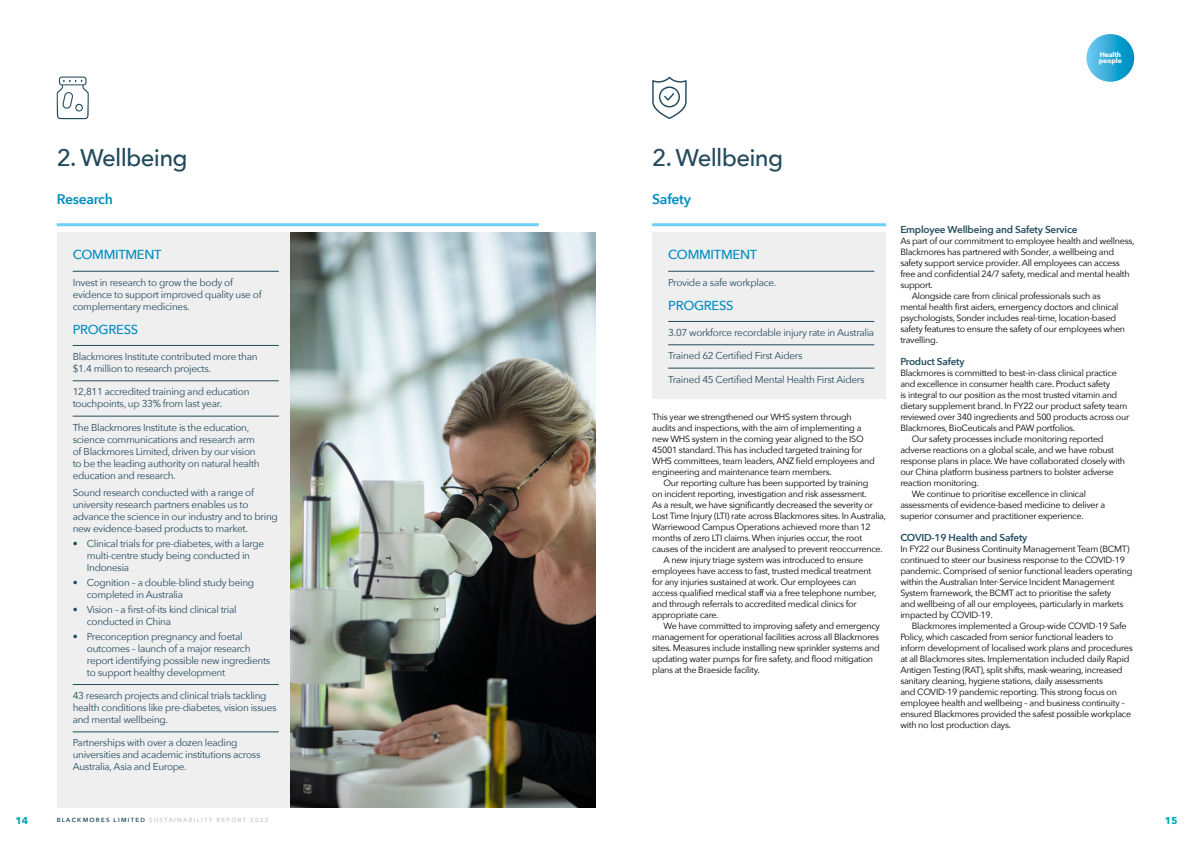
<style>
.page{position:relative;width:1191px;height:842px;background:#fff}
.page>*{position:absolute;margin:0;border:0;box-sizing:border-box;transform-origin:0 0}
.t1{font:500 24px "Avenir Next";letter-spacing:-.03em;color:#234b5d}
.t2{font:600 14px "Avenir Next";letter-spacing:-.02em;color:#008cc0}
.t3{font:500 13px "Avenir Next";letter-spacing:-.02em;color:#008cc0}
.t4{font:10px/12px "Avenir Next";letter-spacing:-.03em;color:#234b5d}
.t5{font:600 10px "Avenir Next";letter-spacing:-.02em;color:#234b5d}
.t6{font:700 10px "Avenir Next";color:#00a6b3}
.t7{font:9px/11px "Avenir Next";letter-spacing:-.03em;color:#000}
.t8{font:700 6.9px/6.2px "Avenir Next";letter-spacing:-.02em;color:#fff}
.t9{font:500 6px "Avenir Next";letter-spacing:.22em;color:#bcbec0}
.s1{font-weight:600;color:#234b5d}
</style>
<div class="page">
<svg style="left:1086px;top:34px;width:48px;height:48px;background:#30abd8"></svg>
<svg style="left:57px;top:77px;width:32px;height:42px"></svg>
<div style="left:57px;top:232px;width:234px;height:576px;background:#efeff0"></div>
<hr style="left:57px;top:223px;width:482px;height:3px;background:#6dcff6">
<hr style="left:73px;top:271px;width:206px;height:1px;background:#234b5d">
<hr style="left:73px;top:345px;width:206px;height:1px;background:#234b5d">
<hr style="left:73px;top:381px;width:206px;height:1px;background:#234b5d">
<hr style="left:73px;top:416px;width:206px;height:1px;background:#234b5d">
<hr style="left:73px;top:684px;width:206px;height:1px;background:#234b5d">
<hr style="left:73px;top:732px;width:206px;height:1px;background:#234b5d">
<div style="left:652px;top:232px;width:234px;height:167px;background:#efeff0"></div>
<hr style="left:652px;top:223px;width:234px;height:3px;background:#6dcff6">
<hr style="left:668px;top:271px;width:206px;height:1px;background:#234b5d">
<hr style="left:668px;top:321px;width:206px;height:1px;background:#234b5d">
<hr style="left:668px;top:345px;width:206px;height:1px;background:#234b5d">
<hr style="left:668px;top:368px;width:206px;height:1px;background:#234b5d">
<img style="left:291px;top:232px;width:304px;height:576px">
<svg style="left:652px;top:77px;width:34px;height:42px"></svg>
<h1 class="t1" style="left:57px;top:137px;width:133px">2. Wellbeing</h1>
<h2 class="t2" style="left:57px;top:187px;width:58px">Research</h2>
<h3 class="t3" style="left:73px;top:244px;width:90px">COMMITMENT</h3>
<p class="t4" style="left:73px;top:276px;width:190px">Invest in research to grow the body of evidence to support improved quality use of complementary medicines.</p>
<h3 class="t3" style="left:73px;top:318px;width:67px">PROGRESS</h3>
<p class="t4" style="left:73px;top:350px;width:186px">Blackmores Institute contributed more than $1.4 million to research projects.</p>
<p class="t4" style="left:73px;top:385px;width:178px">12,811 accredited training and education touchpoints, up 33% from last year.</p>
<p class="t4" style="left:73px;top:421px;width:188px">The Blackmores Institute is the education, science communications and research arm of Blackmores Limited, driven by our vision to be the leading authority on natural health education and research.</p>
<p class="t4" style="left:73px;top:486px;width:207px">Sound research conducted with a range of university research partners enables us to advance the science in our industry and to bring new evidence-based products to market.</p>
<p class="t4" style="left:87px;top:537px;width:179px;text-indent:-14px">• Clinical trials for pre-diabetes, with a large multi-centre study being conducted in<br>Indonesia</p>
<p class="t4" style="left:87px;top:576px;width:169px;text-indent:-14px">• Cognition – a double-blind study being completed in Australia</p>
<p class="t4" style="left:87px;top:603px;width:151px;text-indent:-14px">• Vision – a first-of-its kind clinical trial conducted in China</p>
<p class="t4" style="left:87px;top:630px;width:185px;text-indent:-14px">• Preconception pregnancy and foetal outcomes – launch of a major research report identifying possible new ingredients to support healthy development</p>
<p class="t4" style="left:73px;top:689px;width:205px">43 research projects and clinical trials tackling health conditions like pre-diabetes, vision issues and mental wellbeing.</p>
<p class="t4" style="left:73px;top:736px;width:189px">Partnerships with over a dozen leading universities and academic institutions across<br>Australia, Asia and Europe.</p>
<p class="t8" style="left:1098px;top:51px;width:24px">Health people</p>
<h1 class="t1" style="left:652px;top:137px;width:133px">2. Wellbeing</h1>
<h2 class="t2" style="left:652px;top:187px;width:40px">Safety</h2>
<h3 class="t3" style="left:668px;top:244px;width:90px">COMMITMENT</h3>
<p class="t4" style="left:668px;top:276px;width:110px">Provide a safe workplace.</p>
<h3 class="t3" style="left:668px;top:294px;width:67px">PROGRESS</h3>
<p class="t4" style="left:668px;top:326px;width:208px">3.07 workforce recordable injury rate in Australia</p>
<p class="t4" style="left:668px;top:349px;width:136px">Trained 62 Certified First Aiders</p>
<p class="t4" style="left:668px;top:373px;width:198px">Trained 45 Certified Mental Health First Aiders</p>
<p class="t7" style="left:652px;top:411px;width:224px">This year we strengthened our WHS system through audits and inspections, with the aim of implementing a new WHS system in the coming year aligned to the ISO 45001 standard. This has included targeted training for WHS committees, team leaders, ANZ field employees and engineering and maintenance team members.</p>
<p class="t7" style="left:663px;top:477px;width:206px">Our reporting culture has been supported by training</p>
<p class="t7" style="left:652px;top:488px;width:216px">on incident reporting, investigation and risk assessment.</p>
<p class="t7" style="left:652px;top:499px;width:222px">As a result, we have significantly decreased the severity or</p>
<p class="t7" style="left:652px;top:510px;width:235px">Lost Time Injury (LTI) rate across Blackmores sites. In Australia,</p>
<p class="t7" style="left:652px;top:521px;width:220px">Warriewood Campus Operations achieved more than 12</p>
<p class="t7" style="left:652px;top:532px;width:211px">months of zero LTI claims. When injuries occur, the root</p>
<p class="t7" style="left:652px;top:543px;width:232px">causes of the incident are analysed to prevent reoccurrence.</p>
<p class="t7" style="left:663px;top:554px;width:201px">A new injury triage system was introduced to ensure</p>
<p class="t7" style="left:652px;top:565px;width:220px">employees have access to fast, trusted medical treatment</p>
<p class="t7" style="left:652px;top:576px;width:206px">for any injuries sustained at work. Our employees can</p>
<p class="t7" style="left:652px;top:587px;width:226px">access qualified medical staff via a free telephone number,</p>
<p class="t7" style="left:652px;top:598px;width:206px">and through referrals to accredited medical clinics for</p>
<p class="t7" style="left:652px;top:609px;width:68px">appropriate care.</p>
<p class="t7" style="left:663px;top:620px;width:218px">We have committed to improving safety and emergency</p>
<p class="t7" style="left:652px;top:631px;width:228px">management for operational facilities across all Blackmores</p>
<p class="t7" style="left:652px;top:642px;width:229px">sites. Measures include installing new sprinkler systems and</p>
<p class="t7" style="left:652px;top:653px;width:222px">updating water pumps for fire safety, and flood mitigation</p>
<p class="t7" style="left:652px;top:664px;width:109px">plans at the Braeside facility.</p>
<p class="t5" style="left:900px;top:221px;width:179px">Employee Wellbeing and Safety Service</p>
<p class="t7" style="left:900px;top:235px;width:236px">As part of our commitment to employee health and wellness,</p>
<p class="t7" style="left:900px;top:246px;width:215px">Blackmores has partnered with Sonder, a wellbeing and</p>
<p class="t7" style="left:900px;top:257px;width:221px">safety support service provider. All employees can access</p>
<p class="t7" style="left:900px;top:268px;width:231px">free and confidential 24/7 safety, medical and mental health</p>
<p class="t7" style="left:900px;top:279px;width:34px">support.</p>
<p class="t7" style="left:911px;top:290px;width:191px">Alongside care from clinical professionals such as</p>
<p class="t7" style="left:900px;top:301px;width:220px">mental health first aiders, emergency doctors and clinical</p>
<p class="t7" style="left:900px;top:312px;width:217px">psychologists, Sonder includes real-time, location-based</p>
<p class="t7" style="left:900px;top:323px;width:226px">safety features to ensure the safety of our employees when</p>
<p class="t7" style="left:900px;top:334px;width:39px">travelling.</p>
<p class="t5" style="left:900px;top:353px;width:66px">Product Safety</p>
<p class="t7" style="left:900px;top:367px;width:218px">Blackmores is committed to best-in-class clinical practice</p>
<p class="t7" style="left:900px;top:378px;width:211px">and excellence in consumer health care. Product safety</p>
<p class="t7" style="left:900px;top:389px;width:218px">is integral to our position as the most trusted vitamin and</p>
<p class="t7" style="left:900px;top:400px;width:228px">dietary supplement brand. In FY22 our product safety team</p>
<p class="t7" style="left:900px;top:411px;width:230px">reviewed over 340 ingredients and 500 products across our</p>
<p class="t7" style="left:900px;top:422px;width:176px">Blackmores, BioCeuticals and PAW portfolios.</p>
<p class="t7" style="left:911px;top:433px;width:193px">Our safety processes include monitoring reported</p>
<p class="t7" style="left:900px;top:444px;width:215px">adverse reactions on a global scale, and we have robust</p>
<p class="t7" style="left:900px;top:455px;width:226px">response plans in place. We have collaborated closely with</p>
<p class="t7" style="left:900px;top:466px;width:215px">our China platform business partners to bolster adverse</p>
<p class="t7" style="left:900px;top:477px;width:80px">reaction monitoring.</p>
<p class="t7" style="left:911px;top:488px;width:176px">We continue to prioritise excellence in clinical</p>
<p class="t7" style="left:900px;top:499px;width:206px">assessments of evidence-based medicine to deliver a</p>
<p class="t7" style="left:900px;top:510px;width:185px">superior consumer and practitioner experience.</p>
<p class="t5" style="left:900px;top:529px;width:128px">COVID-19 Health and Safety</p>
<p class="t7" style="left:900px;top:543px;width:234px">In FY22 our Business Continuity Management Team (BCMT) continued to steer our business response to the COVID-19 pandemic. Comprised of senior functional leaders operating within the Australian Inter-Service Incident Management System framework, the BCMT act to prioritise the safety<br>and wellbeing of all our employees, particularly in markets impacted by COVID-19.</p>
<p class="t7" style="left:900px;top:620px;width:234px;text-indent:11px">Blackmores implemented a Group-wide COVID-19 Safe Policy, which cascaded from senior functional leaders to inform development of localised work plans and procedures at all Blackmores sites. Implementation included daily Rapid Antigen Testing (RAT), split shifts, mask-wearing, increased sanitary cleaning, hygiene stations, daily assessments<br>and COVID-19 pandemic reporting. This strong focus on employee health and wellbeing – and business continuity – ensured Blackmores provided the safest possible workplace with no lost production days.</p>
<p class="t6" style="left:16px;top:811px;width:14px">14</p>
<p class="t9" style="left:57px;top:815px;width:213px"><span class="s1">BLACKMORES LIMITED</span> SUSTAINABILITY REPORT 2022</p>
<p class="t6" style="left:1164px;top:811px;width:14px">15</p>
</div>
